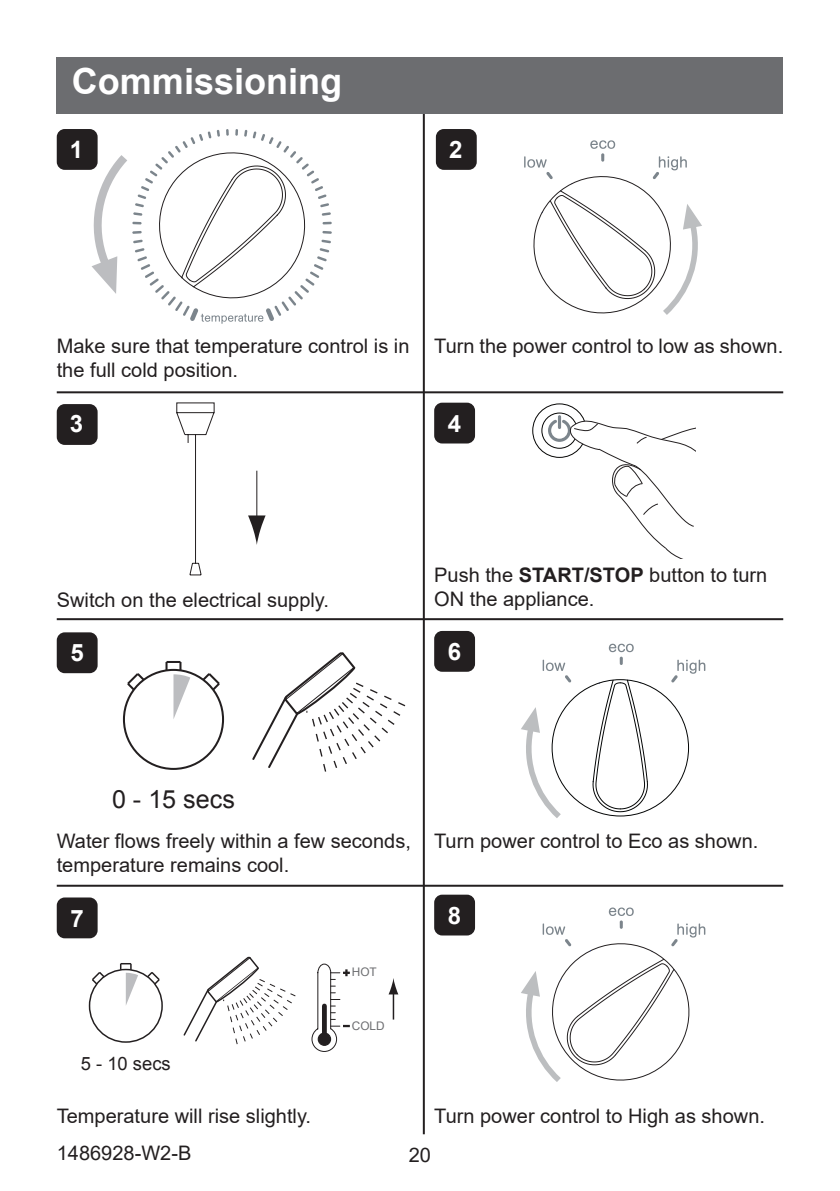
<style>
.page{position:relative;width:840px;height:1191px;background:#fff}
.page>*{position:absolute;margin:0;border:0;box-sizing:border-box;transform-origin:0 0}
.Heading_1{font:700 36px "Arial";color:#fff}
.t1{font:25px "Arial";color:#231f20}
._1_2_3{font:700 24px "Arial";color:#fff}
.t2{font:20px/24px "Arial";color:#231f20}
.t3{font:18.4px "Arial";color:#231f20}
.t4{font:11.8px "Arial";color:#6c6d70}
.s1{font-weight:700}
</style>
<div class="page">
<div style="left:58px;top:130px;width:38px;height:39px;background:#231f20;border-radius:7px"></div>
<div style="left:57px;top:129px;width:41px;height:41px;border:2px solid #231f20;border-radius:7px"></div>
<hr style="left:422px;top:111px;width:2px;height:1023px;background:#231f20">
<svg style="left:91px;top:129px;width:240px;height:195px"></svg>
<hr style="left:57px;top:391px;width:725px;height:2px;background:#231f20">
<div style="left:437px;top:130px;width:38px;height:39px;background:#231f20;border-radius:7px"></div>
<div style="left:435px;top:129px;width:41px;height:41px;border:2px solid #231f20;border-radius:7px"></div>
<div style="left:58px;top:405px;width:38px;height:39px;background:#231f20;border-radius:7px"></div>
<div style="left:57px;top:404px;width:41px;height:41px;border:2px solid #231f20;border-radius:7px"></div>
<div style="left:435px;top:404px;width:38px;height:38px;background:#231f20;border-radius:7px"></div>
<div style="left:434px;top:403px;width:41px;height:40px;border:2px solid #231f20;border-radius:7px"></div>
<svg style="left:176px;top:403px;width:38px;height:172px"></svg>
<svg style="left:248px;top:515px;width:17px;height:30px"></svg>
<hr style="left:256px;top:471px;width:1px;height:50px;background:#231f20">
<hr style="left:57px;top:618px;width:725px;height:2px;background:#231f20">
<div style="left:58px;top:633px;width:38px;height:39px;background:#231f20;border-radius:7px"></div>
<div style="left:57px;top:632px;width:41px;height:41px;border:2px solid #231f20;border-radius:7px"></div>
<div style="left:435px;top:632px;width:38px;height:38px;background:#231f20;border-radius:7px"></div>
<div style="left:434px;top:631px;width:41px;height:41px;border:2px solid #231f20;border-radius:7px"></div>
<div style="left:123px;top:669px;width:101px;height:101px;border:2px solid #231f20;border-radius:50%"></div>
<svg style="left:127px;top:673px;width:19px;height:19px"></svg>
<svg style="left:200px;top:673px;width:20px;height:19px"></svg>
<svg style="left:165px;top:661px;width:25px;height:58px"></svg>
<svg style="left:252px;top:652px;width:154px;height:120px"></svg>
<hr style="left:57px;top:884px;width:725px;height:2px;background:#231f20">
<div style="left:58px;top:898px;width:38px;height:39px;background:#231f20;border-radius:7px"></div>
<div style="left:57px;top:897px;width:41px;height:41px;border:2px solid #231f20;border-radius:7px"></div>
<div style="left:435px;top:896px;width:38px;height:38px;background:#231f20;border-radius:7px"></div>
<div style="left:434px;top:894px;width:41px;height:41px;border:2px solid #231f20;border-radius:7px"></div>
<svg style="left:92px;top:972px;width:14px;height:14px"></svg>
<svg style="left:145px;top:972px;width:15px;height:14px"></svg>
<svg style="left:120px;top:963px;width:18px;height:42px"></svg>
<svg style="left:388px;top:978px;width:10px;height:16px"></svg>
<hr style="left:392px;top:991px;width:2px;height:28px;background:#231f20">
<svg style="left:311px;top:963px;width:38px;height:89px"></svg>
<svg style="left:183px;top:956px;width:113px;height:89px"></svg>
<div style="left:57px;top:57px;width:725px;height:56px;background:#6c6d70"></div>
<svg style="left:524px;top:140px;width:177px;height:175px"></svg>
<div style="left:541px;top:413px;width:36px;height:35px;border:1px solid #050504;border-radius:50%"></div>
<svg style="left:547px;top:414px;width:148px;height:144px"></svg>
<svg style="left:592px;top:679px;width:55px;height:133px"></svg>
<svg style="left:521px;top:707px;width:45px;height:111px"></svg>
<svg style="left:608px;top:643px;width:25px;height:22px"></svg>
<svg style="left:542px;top:659px;width:29px;height:23px"></svg>
<svg style="left:671px;top:659px;width:34px;height:23px"></svg>
<svg style="left:521px;top:907px;width:184px;height:175px"></svg>
<p class="Heading_1" style="left:72px;top:56px;width:272px">Commissioning</p>
<p class="_1_2_3" style="left:70px;top:133px;width:15px">1</p>
<p class="_1_2_3" style="left:449px;top:133px;width:15px">2</p>
<p class="t2" style="left:57px;top:334px;width:354px">Make sure that temperature control is in the full cold position.</p>
<p class="t2" style="left:434px;top:334px;width:350px">Turn the power control to low as shown.</p>
<p class="_1_2_3" style="left:70px;top:407px;width:15px">3</p>
<p class="_1_2_3" style="left:447px;top:406px;width:15px">4</p>
<p class="t2" style="left:57px;top:588px;width:273px">Switch on the electrical supply.</p>
<p class="t2" style="left:434px;top:562px;width:334px">Push the <span class="s1">START/STOP</span> button to turn<br>ON the appliance.</p>
<p class="_1_2_3" style="left:70px;top:636px;width:15px">5</p>
<p class="_1_2_3" style="left:447px;top:634px;width:15px">6</p>
<p class="t1" style="left:112px;top:782px;width:124px">0 - 15 secs</p>
<p class="t2" style="left:57px;top:829px;width:355px">Water flows freely within a few seconds, temperature remains cool.</p>
<p class="t2" style="left:434px;top:829px;width:325px">Turn power control to Eco as shown.</p>
<p class="_1_2_3" style="left:70px;top:901px;width:15px">7</p>
<p class="_1_2_3" style="left:447px;top:898px;width:15px">8</p>
<p class="t4" style="left:351px;top:964px;width:26px">HOT</p>
<p class="t3" style="left:81px;top:1052px;width:91px">5 - 10 secs</p>
<p class="t4" style="left:351px;top:1018px;width:34px">COLD</p>
<p class="t2" style="left:57px;top:1104px;width:256px">Temperature will rise slightly.</p>
<p class="t2" style="left:434px;top:1104px;width:332px">Turn power control to High as shown.</p>
<p class="t2" style="left:57px;top:1141px;width:136px">1486928-W2-B</p>
<p class="t2" style="left:408px;top:1143px;width:24px">20</p>
</div>
